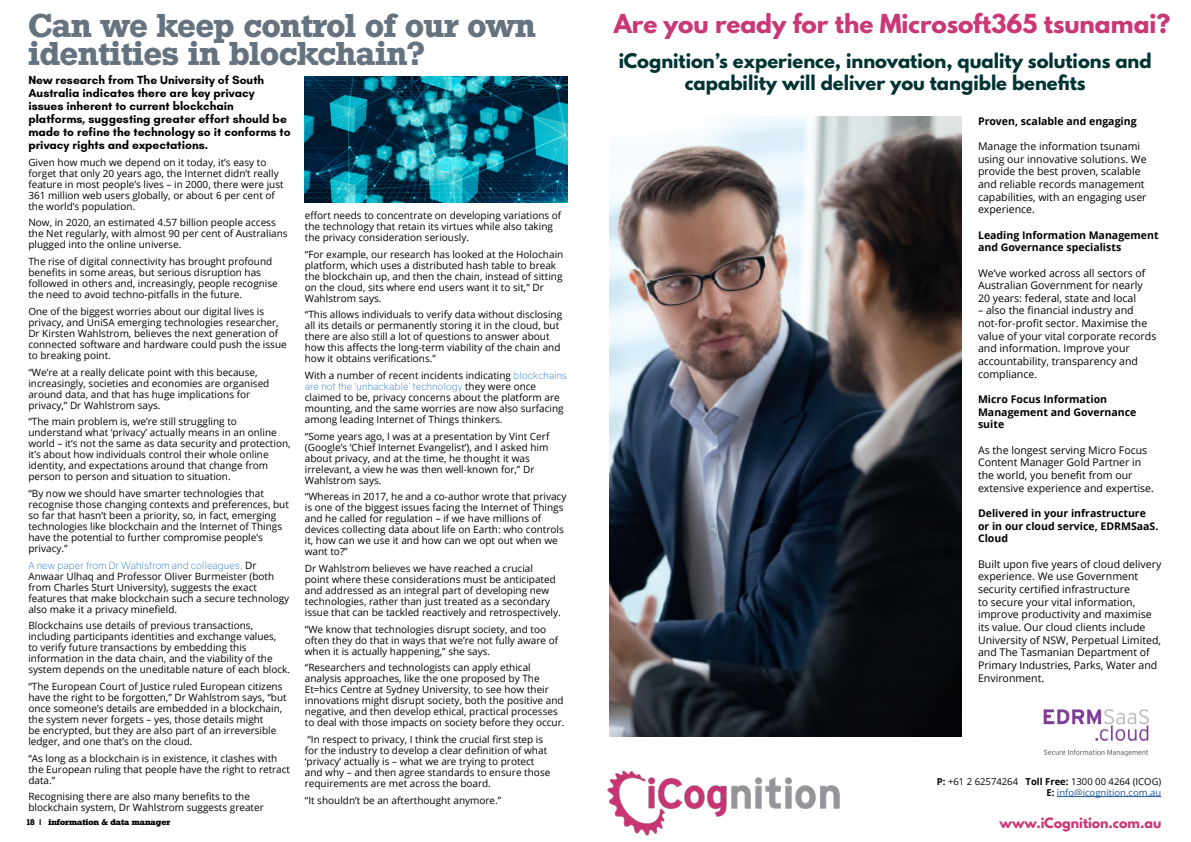
<style>
.page{position:relative;width:1191px;height:842px;background:#fff}
.page>*{position:absolute;margin:0;border:0;box-sizing:border-box;transform-origin:0 0}
.Head2{font:700 32px/28px "Stafford Serial";color:#657380}
.t1{font:700 23.2px "League Spartan";color:#ca3776}
.t2{font:700 17.9px/21.5px "League Spartan";color:#033;text-align:center}
.t3{font:700 12.7px "League Spartan";color:#ca3776}
.Intro1_2019{font:700 12px/13px "Glacial Indifference";color:#000}
.t4{font:10.5px/12.7px "Open Sans";color:#000}
.t5{font:700 10.5px/12.7px "Open Sans";color:#000}
.Body1_2019_PDF{font:10px/11px "Open Sans";color:#000}
.t6{font:9.5px/10.5px "Open Sans";color:#000;text-align:right}
.t7{font:800 8px "Stafford Serial";color:#000}
.s1{font-family:"Gravity";font-weight:300;color:#0563c1}
.s2{font-weight:700}
.s3{color:#215e9e}
</style>
<div class="page">
<img style="left:1043px;top:709px;width:106px;height:48px">
<hr style="left:1057px;top:796px;width:104px;height:1px;background:#215e9e">
<img style="left:607px;top:770px;width:233px;height:66px">
<img style="left:609px;top:117px;width:352px;height:620px">
<img style="left:305px;top:77px;width:262px;height:126px">
<p class="Head2" style="left:28px;top:12px;width:509px">Can we keep control of our own identities in blockchain?</p>
<p class="Intro1_2019" style="left:28px;top:73px;width:264px">New research from The University of South Australia indicates there are key privacy issues inherent to current blockchain platforms, suggesting greater effort should be made to refine the technology so it conforms to privacy rights and expectations.</p>
<p class="Body1_2019_PDF" style="left:28px;top:156px;width:257px">Given how much we depend on it today, it’s easy to forget that only 20 years ago, the Internet didn’t really feature in most people’s lives – in 2000, there were just 361 million web users globally, or about 6 per cent of the world’s population.</p>
<p class="Body1_2019_PDF" style="left:28px;top:217px;width:261px">Now, in 2020, an estimated 4.57 billion people access the Net regularly, with almost 90 per cent of Australians plugged into the online universe.</p>
<p class="Body1_2019_PDF" style="left:28px;top:256px;width:251px">The rise of digital connectivity has brought profound benefits in some areas, but serious disruption has followed in others and, increasingly, people recognise the need to avoid techno-pitfalls in the future.</p>
<p class="Body1_2019_PDF" style="left:28px;top:305px;width:260px">One of the biggest worries about our digital lives is privacy, and UniSA emerging technologies researcher, Dr Kirsten Wahlstrom, believes the next generation of connected software and hardware could push the issue to breaking point.</p>
<p class="Body1_2019_PDF" style="left:28px;top:366px;width:242px">“We’re at a really delicate point with this because, increasingly, societies and economies are organised around data, and that has huge implications for privacy,” Dr Wahlstrom says.</p>
<p class="Body1_2019_PDF" style="left:28px;top:416px;width:264px">“The main problem is, we’re still struggling to understand what ‘privacy’ actually means in an online world – it’s not the same as data security and protection, it’s about how individuals control their whole online identity, and expectations around that change from person to person and situation to situation.</p>
<p class="Body1_2019_PDF" style="left:28px;top:487px;width:262px">“By now we should have smarter technologies that recognise those changing contexts and preferences, but so far that hasn’t been a priority, so, in fact, emerging technologies like blockchain and the Internet of Things have the potential to further compromise people’s privacy.”</p>
<p class="Body1_2019_PDF" style="left:28px;top:559px;width:262px"><span class="s1">A new paper from Dr Wahlstrom and colleagues,</span> Dr Anwaar Ulhaq and Professor Oliver Burmeister (both from Charles Sturt University), suggests the exact features that make blockchain such a secure technology also make it a privacy minefield.</p>
<p class="Body1_2019_PDF" style="left:28px;top:620px;width:263px">Blockchains use details of previous transactions, including participants identities and exchange values,<br>to verify future transactions by embedding this information in the data chain, and the viability of the system depends on the uneditable nature of each block.</p>
<p class="Body1_2019_PDF" style="left:28px;top:680px;width:260px">“The European Court of Justice ruled European citizens have the right to be forgotten,” Dr Wahlstrom says, “but once someone’s details are embedded in a blockchain, the system never forgets – yes, those details might<br>be encrypted, but they are also part of an irreversible ledger, and one that’s on the cloud.</p>
<p class="Body1_2019_PDF" style="left:28px;top:752px;width:263px">“As long as a blockchain is in existence, it clashes with the European ruling that people have the right to retract data.”</p>
<p class="Body1_2019_PDF" style="left:28px;top:791px;width:237px">Recognising there are also many benefits to the blockchain system, Dr Wahlstrom suggests greater</p>
<p class="t7" style="left:26px;top:817px;width:146px">18 | information &amp; data manager</p>
<p class="Body1_2019_PDF" style="left:305px;top:210px;width:258px">effort needs to concentrate on developing variations of the technology that retain its virtues while also taking the privacy consideration seriously.</p>
<p class="Body1_2019_PDF" style="left:305px;top:248px;width:260px">“For example, our research has looked at the Holochain platform, which uses a distributed hash table to break the blockchain up, and then the chain, instead of sitting on the cloud, sits where end users want it to sit,” Dr Wahlstrom says.</p>
<p class="Body1_2019_PDF" style="left:305px;top:309px;width:259px">“This allows individuals to verify data without disclosing all its details or permanently storing it in the cloud, but there are also still a lot of questions to answer about how this affects the long-term viability of the chain and how it obtains verifications.”</p>
<p class="Body1_2019_PDF" style="left:305px;top:370px;width:264px">With a number of recent incidents indicating <span class="s1">blockchains are not the ‘unhackable’ technology</span> they were once claimed to be, privacy concerns about the platform are mounting, and the same worries are now also surfacing among leading Internet of Things thinkers.</p>
<p class="Body1_2019_PDF" style="left:305px;top:430px;width:246px">“Some years ago, I was at a presentation by Vint Cerf (Google’s ‘Chief Internet Evangelist’), and I asked him about privacy, and at the time, he thought it was irrelevant, a view he was then well-known for,” Dr Wahlstrom says.</p>
<p class="Body1_2019_PDF" style="left:305px;top:491px;width:263px">“Whereas in 2017, he and a co-author wrote that privacy is one of the biggest issues facing the Internet of Things and he called for regulation – if we have millions of devices collecting data about life on Earth: who controls it, how can we use it and how can we opt out when we want to?”</p>
<p class="Body1_2019_PDF" style="left:305px;top:563px;width:257px">Dr Wahlstrom believes we have reached a crucial<br>point where these considerations must be anticipated and addressed as an integral part of developing new technologies, rather than just treated as a secondary issue that can be tackled reactively and retrospectively.</p>
<p class="Body1_2019_PDF" style="left:305px;top:623px;width:255px">“We know that technologies disrupt society, and too often they do that in ways that we’re not fully aware of when it is actually happening,” she says.</p>
<p class="Body1_2019_PDF" style="left:305px;top:662px;width:261px">“Researchers and technologists can apply ethical analysis approaches, like the one proposed by The Et=hics Centre at Sydney University, to see how their innovations might disrupt society, both the positive and negative, and then develop ethical, practical processes to deal with those impacts on society before they occur.</p>
<p class="Body1_2019_PDF" style="left:305px;top:734px;width:247px">“In respect to privacy, I think the crucial first step is for the industry to develop a clear definition of what ‘privacy’ actually is – what we are trying to protect and why – and then agree standards to ensure those requirements are met across the board.</p>
<p class="Body1_2019_PDF" style="left:305px;top:794px;width:198px">“It shouldn’t be an afterthought anymore.”</p>
<p class="t1" style="left:613px;top:5px;width:558px">Are you ready for the Microsoft365 tsunamai?</p>
<p class="t2" style="left:619px;top:50px;width:534px">iCognition’s experience, innovation, quality solutions and capability will deliver you tangible benefits</p>
<p class="t5" style="left:978px;top:114px;width:160px">Proven, scalable and engaging</p>
<p class="t4" style="left:978px;top:139px;width:170px">Manage the information tsunami using our innovative solutions. We provide the best proven, scalable and reliable records management capabilities, with an engaging user experience.</p>
<p class="t5" style="left:978px;top:228px;width:182px">Leading Information Management and Governance specialists</p>
<p class="t4" style="left:978px;top:266px;width:169px">We’ve worked across all sectors of<br>Australian Government for nearly<br>20 years: federal, state and local</p>
<p class="t4" style="left:978px;top:304px;width:180px">– also the financial industry and not-for-profit sector. Maximise the value of your vital corporate records and information. Improve your accountability, transparency and compliance.</p>
<p class="t5" style="left:978px;top:393px;width:160px">Micro Focus Information<br>Management and Governance suite</p>
<p class="t4" style="left:978px;top:443px;width:177px">As the longest serving Micro Focus Content Manager Gold Partner in the world, you benefit from our extensive experience and expertise.</p>
<p class="t5" style="left:978px;top:507px;width:182px">Delivered in your infrastructure or in our cloud service, EDRMSaaS.<br>Cloud</p>
<p class="t4" style="left:978px;top:557px;width:185px">Built upon five years of cloud delivery experience. We use Government security certified infrastructure<br>to secure your vital information, improve productivity and maximise its value. Our cloud clients include University of NSW, Perpetual Limited, and The Tasmanian Department of Primary Industries, Parks, Water and Environment.</p>
<p class="t6" style="left:937px;top:776px;width:226px"><span class="s2">P:</span> +61 2 62574264 <span class="s2">Toll Free:</span> 1300 00 4264 (ICOG)<br><span class="s2">E:</span> <span class="s3">info@icognition.com.au</span></p>
<p class="t3" style="left:999px;top:813px;width:163px">www.iCognition.com.au</p>
</div>
